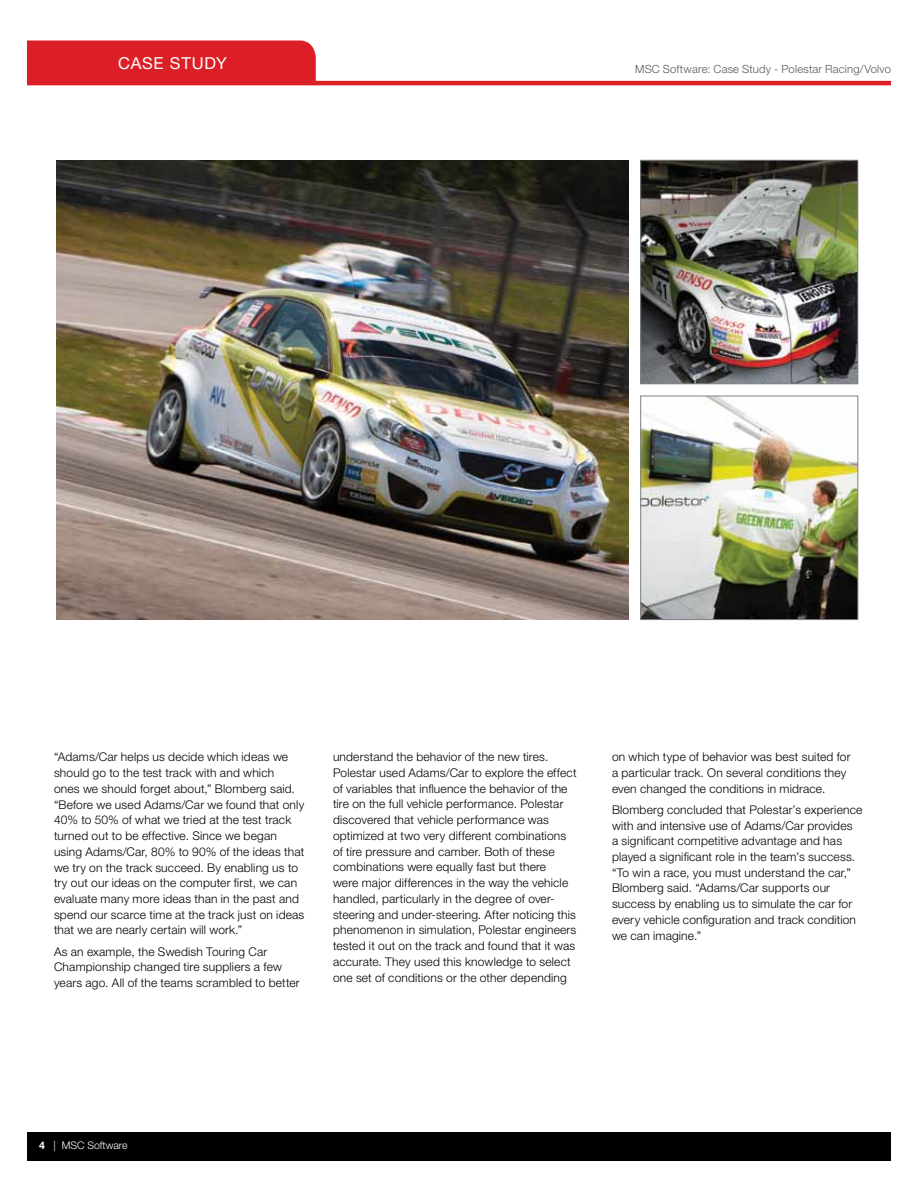
<style>
.page{position:relative;width:918px;height:1188px;background:#fff}
.page>*{position:absolute;margin:0;border:0;box-sizing:border-box;transform-origin:0 0}
.t1{font:16.5px "Helvetica Neue LT Pro";letter-spacing:.045em;color:#fff}
.t2{font:300 12px/15.8px "Helvetica Neue LT Pro";letter-spacing:.015em;color:#000}
.t3{font:300 11.25px "Helvetica Neue LT Pro";letter-spacing:.015em;color:#58595b}
.t4{font:300 10.5px "Helvetica Neue LT Pro";color:#fff}
.s1{font-weight:700}
</style>
<div class="page">
<img style="left:642px;top:162px;width:214px;height:220px">
<div style="left:640px;top:160px;width:218px;height:224px;border:1px solid #808285"></div>
<img style="left:642px;top:398px;width:214px;height:220px">
<div style="left:640px;top:396px;width:218px;height:224px;border:1px solid #808285"></div>
<img style="left:57px;top:160px;width:571px;height:460px">
<hr style="left:27px;top:81px;width:864px;height:4px;background:#dc1f26">
<div style="left:27px;top:40px;width:289px;height:41px;background:#dc1f26"></div>
<div style="left:27px;top:1132px;width:864px;height:29px;background:#000"></div>
<h1 class="t1" style="left:118px;top:53px;width:110px">CASE STUDY</h1>
<p class="t3" style="left:635px;top:62px;width:257px">MSC Software: Case Study - Polestar Racing/Volvo</p>
<p class="t2" style="left:54px;top:749px;width:252px">“Adams/Car helps us decide which ideas we should go to the test track with and which<br>ones we should forget about,” Blomberg said. “Before we used Adams/Car we found that only 40% to 50% of what we tried at the test track turned out to be effective. Since we began using Adams/Car, 80% to 90% of the ideas that we try on the track succeed. By enabling us to try out our ideas on the computer first, we can evaluate many more ideas than in the past and spend our scarce time at the track just on ideas that we are nearly certain will work.”</p>
<p class="t2" style="left:54px;top:943px;width:247px">As an example, the Swedish Touring Car<br>Championship changed tire suppliers a few years ago. All of the teams scrambled to better</p>
<p class="t2" style="left:333px;top:749px;width:245px">understand the behavior of the new tires.<br>Polestar used Adams/Car to explore the effect of variables that influence the behavior of the tire on the full vehicle performance. Polestar discovered that vehicle performance was optimized at two very different combinations of tire pressure and camber. Both of these combinations were equally fast but there<br>were major differences in the way the vehicle handled, particularly in the degree of over&shy;steering and under-steering. After noticing this phenomenon in simulation, Polestar engineers tested it out on the track and found that it was accurate. They used this knowledge to select one set of conditions or the other depending</p>
<p class="t2" style="left:612px;top:749px;width:240px">on which type of behavior was best suited for a particular track. On several conditions they even changed the conditions in midrace.</p>
<p class="t2" style="left:612px;top:801px;width:252px">Blomberg concluded that Polestar’s experience with and intensive use of Adams/Car provides<br>a significant competitive advantage and has played a significant role in the team’s success. “To win a race, you must understand the car,” Blomberg said. “Adams/Car supports our success by enabling us to simulate the car for every vehicle configuration and track condition we can imagine.”</p>
<p class="t4" style="left:39px;top:1139px;width:90px"><span class="s1">4</span> | MSC Software</p>
</div>
